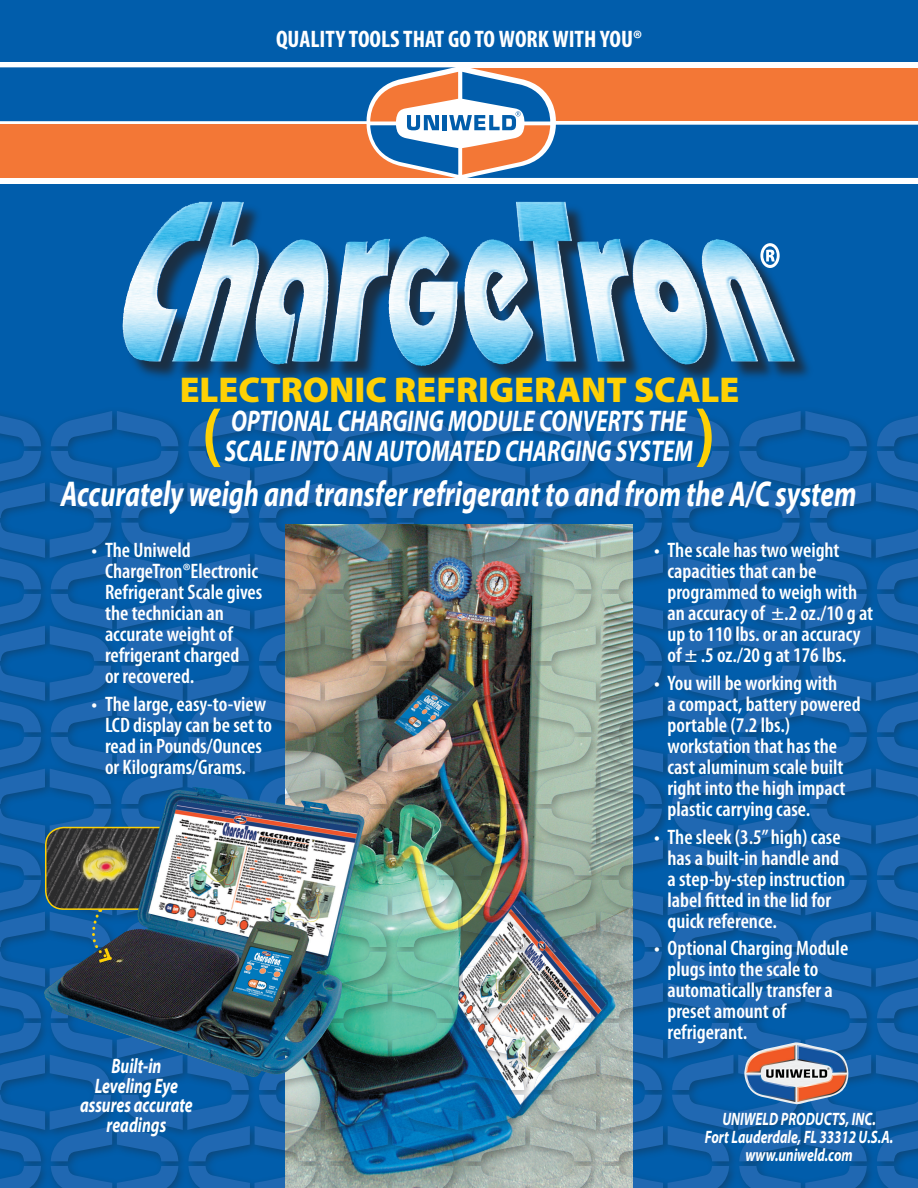
<style>
.page{position:relative;width:918px;height:1188px;background:#fff}
.page>*{position:absolute;margin:0;border:0;box-sizing:border-box;transform-origin:0 0}
.t1{font:600 72px "Myriad Pro";color:#fed105}
.t2{font:italic 700 72px "Myriad Pro";color:#fff;scale:.75 1}
.t3{font:italic 700 36px "Myriad Pro";color:#fff;scale:.75 1}
.t4{font:900 36px "Myriad Pro";color:#fed105}
.t5{font:italic 700 30px/30px "Myriad Pro";color:#fff;scale:.75 1}
.t6{font:700 condensed 24px "Myriad Pro";color:#fff}
.t7{font:600 condensed 21px/21px "Myriad Pro";color:#fff}
.t8{font:italic 700 21px/19.5px "Myriad Pro";color:#fff;text-align:center;scale:.75 1}
.t9{font:italic 700 18px/18px "Myriad Pro";color:#fff;text-align:center;scale:.75 1}
</style>
<div class="page">
<div style="left:0;top:0;width:918px;height:62px;background:#015dab"></div>
<div style="left:0;top:185px;width:918px;height:1003px;background:#015dab"></div>
<img style="left:0;top:411px;width:918px;height:777px">
<img style="left:44px;top:787px;width:322px;height:292px">
<svg style="left:88px;top:909px;width:25px;height:56px"></svg>
<svg style="left:0;top:67px;width:918px;height:111px;background:#84777e"></svg>
<img style="left:744px;top:1042px;width:107px;height:63px">
<div style="left:123px;top:202px;width:691px;height:184px;background:#231f20;opacity:.75"></div>
<img style="left:122px;top:202px;width:91px;height:160px">
<p class="t6" style="left:276px;top:24px;width:367px">QUALITY TOOLS THAT GO TO WORK WITH YOU®</p>
<h1 class="t2" style="left:756px;top:221px;width:31px">®</h1>
<h2 class="t4" style="left:180px;top:365px;width:561px">ELECTRONIC REFRIGERANT SCALE</h2>
<h1 class="t1" style="left:201px;top:389px;width:23px">(</h1>
<h1 class="t1" style="left:694px;top:389px;width:23px">)</h1>
<h2 class="t3" style="left:61px;top:470px;width:1062px">Accurately weigh and transfer refrigerant to and from the A/C system</h2>
<h3 class="t5" style="left:225px;top:404px;width:626px">OPTIONAL CHARGING MODULE CONVERTS THE<br>SCALE INTO AN AUTOMATED CHARGING SYSTEM</h3>
<p class="t7" style="left:105px;top:539px;width:159px;text-indent:-14px">• The Uniweld<br>ChargeTron®Electronic<br>Refrigerant Scale gives the technician an accurate weight of refrigerant charged<br>or recovered.</p>
<p class="t7" style="left:105px;top:693px;width:168px;text-indent:-14px">• The large, easy-to-view<br>LCD display can be set to read in Pounds/Ounces or Kilograms/Grams.</p>
<p class="t8" style="left:80px;top:1056px;width:152px">Built-in<br>Leveling Eye assures accurate readings</p>
<p class="t7" style="left:668px;top:539px;width:207px;text-indent:-14px">• The scale has two weight capacities that can be programmed to weigh with an accuracy of ±.2 oz./10 g at up to 110 lbs. or an accuracy of ± .5 oz./20 g at 176 lbs.</p>
<p class="t7" style="left:668px;top:672px;width:195px;text-indent:-14px">• You will be working with<br>a compact, battery powered portable (7.2 lbs.) workstation that has the cast aluminum scale built right into the high impact plastic carrying case.</p>
<p class="t7" style="left:668px;top:826px;width:179px;text-indent:-14px">• The sleek (3.5” high) case has a built-in handle and a step-by-step instruction label fitted in the lid for quick reference.</p>
<p class="t7" style="left:668px;top:938px;width:182px;text-indent:-14px">• Optional Charging Module plugs into the scale to automatically transfer a preset amount of refrigerant.</p>
<p class="t9" style="left:705px;top:1109px;width:253px">UNIWELD PRODUCTS, INC.<br>Fort Lauderdale, FL 33312 U.S.A. www.uniweld.com</p>
</div>
